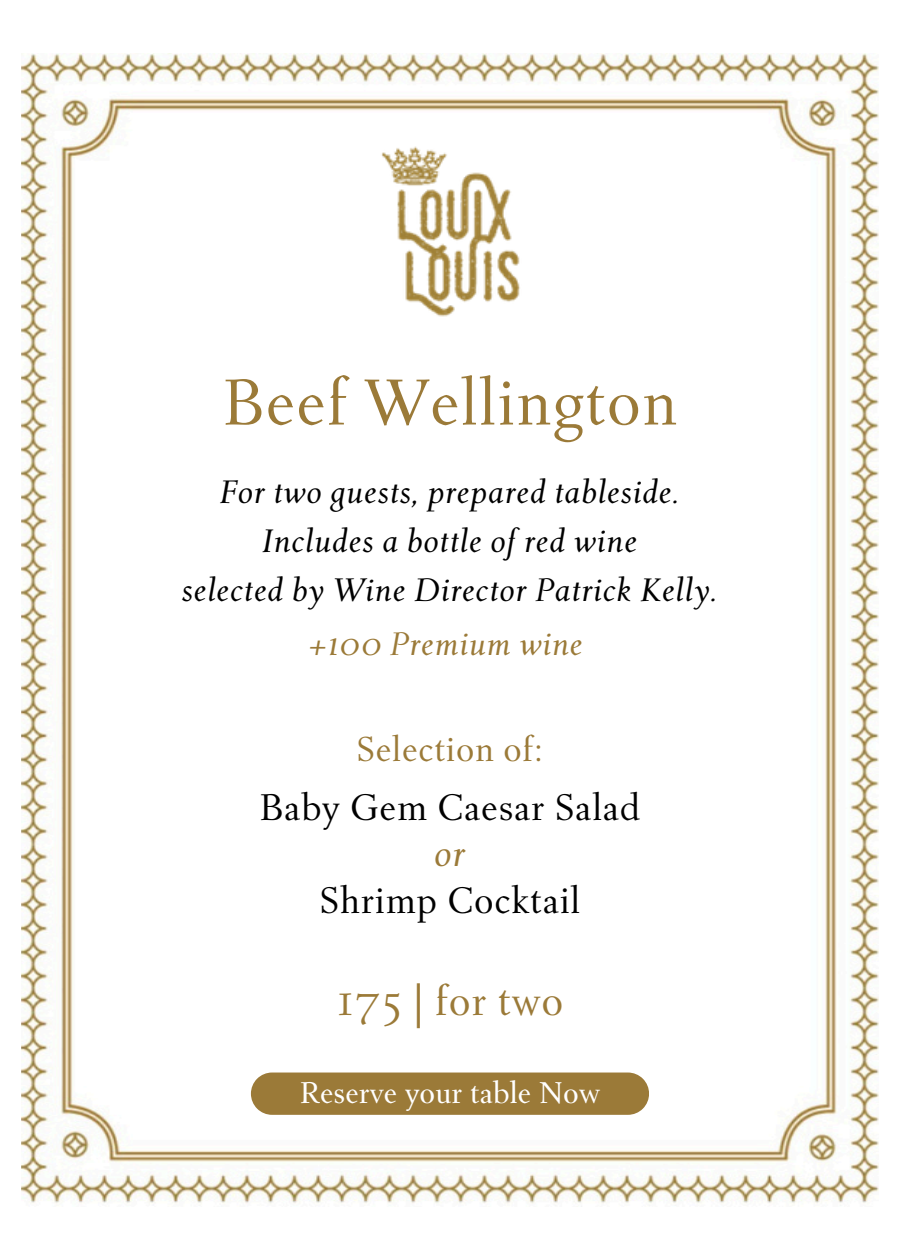
<style>
.page{position:relative;width:900px;height:1260px;background:#fff}
.page>*{position:absolute;margin:0;border:0;box-sizing:border-box;transform-origin:0 0}
.t1{font:69.75px "Roos St Regis Text";color:#9b7a38}
.t2{font:44.75px "Roos St Regis Text";color:#9b7a38}
.t3{font:40px/47px "Roos St Regis Text";color:#000;text-align:center}
.t4{font:37.5px "Roos St Regis Text";color:#9b7a38}
.t5{font:italic 35px "Roos St Regis Text";color:#000}
.t6{font:italic 35px "Roos St Regis Text";color:#9b7a38}
.t7{font:32.25px "Roos St Regis Display";color:#fff}
.s1{font-style:italic;color:#9b7a38}
</style>
<div class="page">
<img style="left:22px;top:53px;width:856px;height:1151px">
<div style="left:153px;top:482px;width:607px;height:136px;background:#fff"></div>
<div style="left:379px;top:384px;width:168px;height:36px;background:#fff"></div>
<div style="left:369px;top:756px;width:178px;height:49px;background:#fff"></div>
<img style="left:341px;top:146px;width:218px;height:189px">
<div style="left:251px;top:1073px;width:398px;height:42px;background:#9b7a38"></div>
<p class="t1" style="left:222px;top:375px;width:458px">Beef Wellington</p>
<p class="t5" style="left:220px;top:478px;width:462px">For two guests, prepared tableside.</p>
<p class="t5" style="left:262px;top:527px;width:378px">Includes a bottle of red wine</p>
<p class="t5" style="left:182px;top:576px;width:538px">selected by Wine Director Patrick Kelly.</p>
<h3 class="t6" style="left:309px;top:630px;width:276px">+100 Premium wine</h3>
<h3 class="t4" style="left:356px;top:734px;width:189px">Selection of:</h3>
<h1 class="t3" style="left:259px;top:788px;width:383px">Baby Gem Caesar Salad <span class="s1">or<br></span>Shrimp Cocktail</h1>
<p class="t2" style="left:336px;top:984px;width:229px">175 | for two</p>
<p class="t7" style="left:300px;top:1080px;width:302px">Reserve your table Now</p>
</div>
